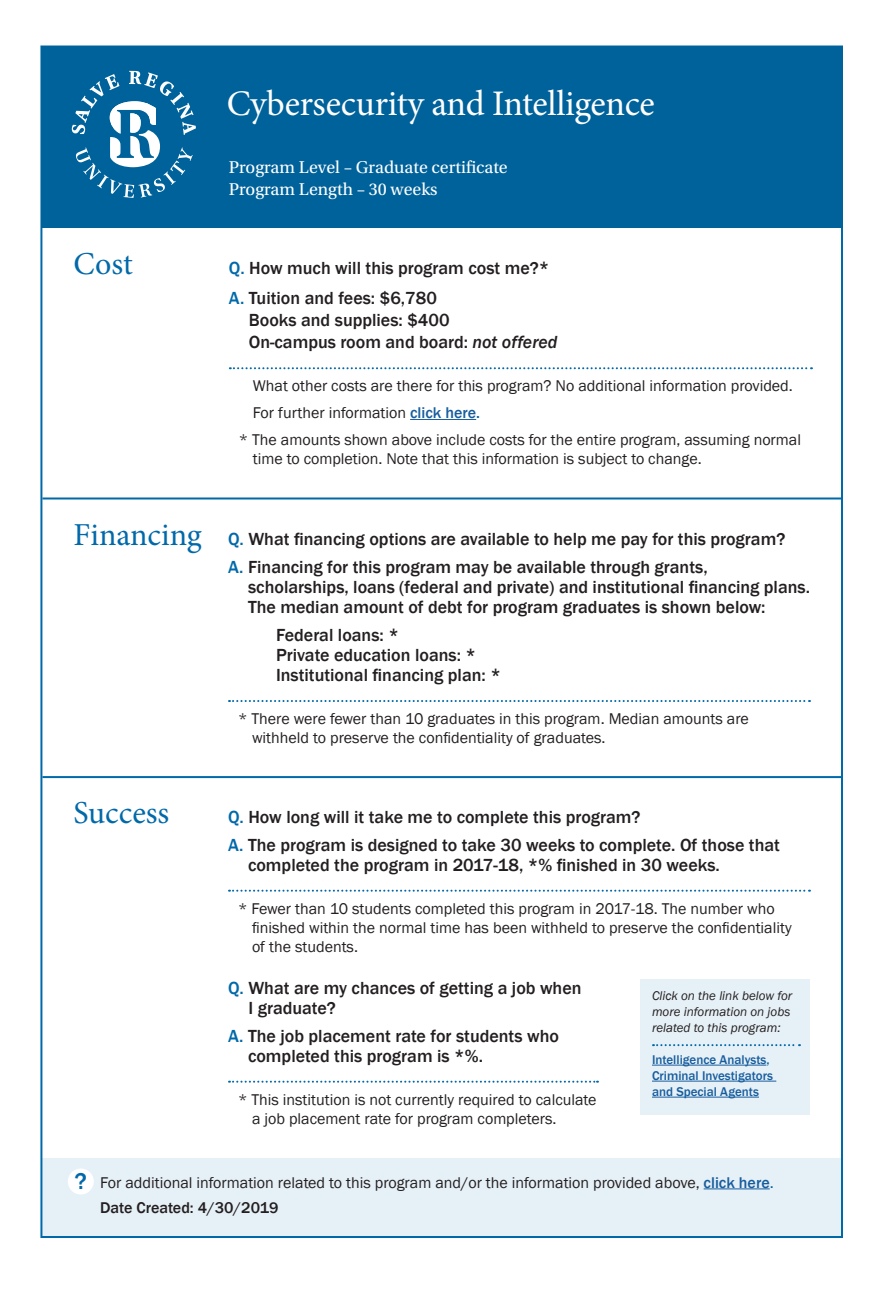
<style>
.page{position:relative;width:884px;height:1296px;background:#fff}
.page>*{position:absolute;margin:0;border:0;box-sizing:border-box;transform-origin:0 0}
.t1{font:36px "Minion Pro";letter-spacing:-.01em;color:#fff}
.t2{font:32px "Minion Pro";color:#0069aa}
.t3{font:500 24px "Franklin Gothic";color:#0069aa}
.t4{font:500 18px/20px "Franklin Gothic";color:#231f20}
.t5{font:18px "Utopia Std";color:#fff}
.t6{font:16px/19px "Franklin Gothic";color:#231f20}
.t7{font:500 16px "Franklin Gothic";color:#231f20}
.t8{font:italic 13px/16px "Franklin Gothic";color:#231f20}
.t9{font:500 13px/16px "Franklin Gothic";color:#175d9e}
.s1{color:#0069aa}
.s2{font-style:italic}
.s3{font-weight:500;color:#175d9e}
.s4{font-weight:500;color:#00629b}
.s5{color:#00629b}
</style>
<div class="page">
<div style="left:42px;top:1158px;width:801px;height:80px;background:#e6f0f7"></div>
<div style="left:41px;top:46px;width:802px;height:182px;background:#00629b"></div>
<hr style="left:704px;top:1189px;width:66px;height:1px;background:#175d9e">
<div style="left:68px;top:1168px;width:26px;height:26px;background:#fff;border-radius:50%"></div>
<svg style="left:72px;top:71px;width:124px;height:127px"></svg>
<svg style="left:230px;top:367px;width:582px;height:2px"></svg>
<hr style="left:410px;top:419px;width:66px;height:1px;background:#175d9e">
<svg style="left:229px;top:700px;width:581px;height:2px"></svg>
<svg style="left:229px;top:890px;width:581px;height:2px"></svg>
<svg style="left:229px;top:1081px;width:369px;height:2px"></svg>
<hr style="left:42px;top:498px;width:801px;height:2px;background:#0069aa">
<hr style="left:42px;top:776px;width:801px;height:2px;background:#0069aa">
<div style="left:640px;top:979px;width:170px;height:136px;background:#e6f0f7"></div>
<svg style="left:653px;top:1044px;width:147px;height:2px"></svg>
<hr style="left:652px;top:1065px;width:114px;height:1px;background:#175d9e">
<hr style="left:652px;top:1081px;width:124px;height:1px;background:#175d9e">
<hr style="left:652px;top:1097px;width:107px;height:1px;background:#175d9e">
<p class="t1" style="left:227px;top:79px;width:430px">Cybersecurity and Intelligence</p>
<p class="t2" style="left:74px;top:242px;width:61px">Cost</p>
<p class="t2" style="left:74px;top:513px;width:130px">Financing</p>
<p class="t2" style="left:74px;top:792px;width:97px">Success</p>
<p class="t5" style="left:229px;top:157px;width:280px">Program Level – Graduate certificate</p>
<p class="t5" style="left:229px;top:179px;width:210px">Program Length – 30 weeks</p>
<p class="t4" style="left:229px;top:258px;width:322px"><span class="s1">Q.</span> How much will this program cost me?*</p>
<p class="t4" style="left:249px;top:287px;width:310px;line-height:22px;text-indent:-20px"><span class="s1">A.</span> Tuition and fees: $6,780<br>Books and supplies: $400<br>On-campus room and board: <span class="s2">not offered</span></p>
<p class="t6" style="left:253px;top:377px;width:542px">What other costs are there for this program? No additional information provided.</p>
<p class="t6" style="left:253px;top:404px;width:229px">For further information <span class="s3">click here</span><span class="s4">.</span></p>
<p class="t6" style="left:253px;top:431px;width:550px;text-indent:-14px">* The amounts shown above include costs for the entire program, assuming normal time to completion. Note that this information is subject to change.</p>
<p class="t4" style="left:228px;top:529px;width:559px"><span class="s1">Q.</span> What financing options are available to help me pay for this program?</p>
<p class="t4" style="left:248px;top:557px;width:563px;text-indent:-20px"><span class="s1">A.</span> Financing for this program may be available through grants, scholarships, loans (federal and private) and institutional financing plans.<br>The median amount of debt for program graduates is shown below:</p>
<p class="t4" style="left:276px;top:625px;width:226px">Federal loans: *<br>Private education loans: *<br>Institutional financing plan: *</p>
<p class="t6" style="left:252px;top:710px;width:498px;text-indent:-14px">* There were fewer than 10 graduates in this program. Median amounts are withheld to preserve the confidentiality of graduates.</p>
<p class="t4" style="left:228px;top:807px;width:414px"><span class="s1">Q.</span> How long will it take me to complete this program?</p>
<p class="t4" style="left:248px;top:835px;width:533px;text-indent:-20px"><span class="s1">A.</span> The program is designed to take 30 weeks to complete. Of those that completed the program in 2017-18, *% finished in 30 weeks.</p>
<p class="t6" style="left:252px;top:899px;width:541px;text-indent:-14px">* Fewer than 10 students completed this program in 2017-18. The number who finished within the normal time has been withheld to preserve the confidentiality of the students.</p>
<p class="t4" style="left:248px;top:978px;width:335px;text-indent:-20px"><span class="s1">Q.</span> What are my chances of getting a job when<br>I graduate?</p>
<p class="t4" style="left:248px;top:1026px;width:312px;text-indent:-20px"><span class="s1">A.</span> The job placement rate for students who completed this program is *%.</p>
<p class="t6" style="left:252px;top:1090px;width:346px;text-indent:-14px">* This institution is not currently required to calculate a job placement rate for program completers.</p>
<p class="t8" style="left:652px;top:988px;width:142px">Click on the link below for more information on jobs related to this program:</p>
<p class="t9" style="left:652px;top:1052px;width:123px">Intelligence Analysts<span class="s5">,<br></span>Criminal Investigators and Special Agents</p>
<p class="t3" style="left:75px;top:1166px;width:14px">?</p>
<p class="t6" style="left:100px;top:1173px;width:675px">For additional information related to this program and/or the information provided above, <span class="s3">click here</span><span class="s5">.</span></p>
<p class="t7" style="left:100px;top:1198px;width:180px">Date Created: 4/30/2019</p>
</div>
